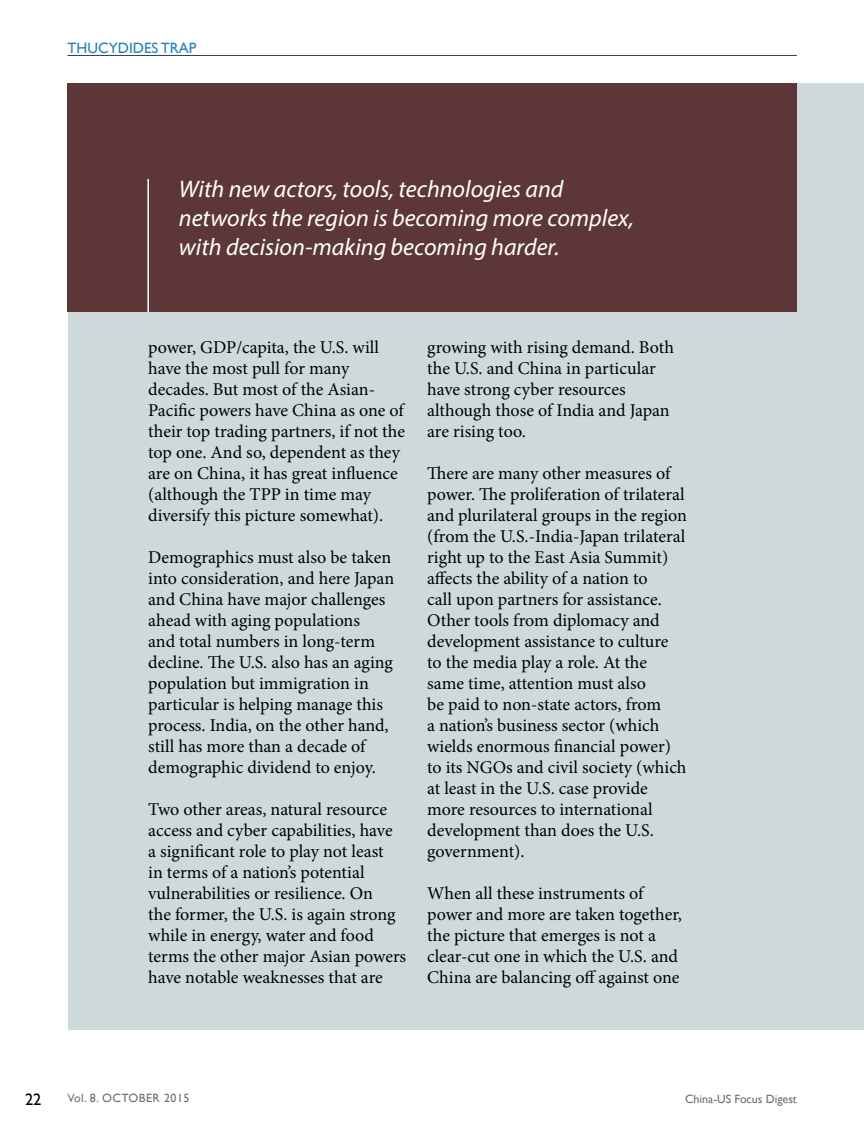
<style>
.page{position:relative;width:864px;height:1134px;background:#fff}
.page>*{position:absolute;margin:0;border:0;box-sizing:border-box;transform-origin:0 0}
.t1{font:italic 24px/28.8px "Myriad Pro";color:#fff}
.t2{font:18px/21px "Minion Pro";letter-spacing:-.005em;color:#000}
.t3{font:16.5px "Gill Sans";color:#000}
.t4{font:15px "Gill Sans";color:#2980b9}
.t5{font:12px "Gill Sans";color:#6d6e71}
.t6{font:12px "Gill Sans";letter-spacing:.04em;color:#6d6e71}
</style>
<div class="page">
<hr style="left:68px;top:55px;width:729px;height:1px;background:#2c3e50">
<div style="left:68px;top:83px;width:796px;height:946px;background:#cfd9dc"></div>
<div style="left:68px;top:83px;width:729px;height:229px;background:#5d3737"></div>
<hr style="left:147px;top:179px;width:2px;height:133px;background:#fff">
<p class="t4" style="left:68px;top:39px;width:130px">THUCYDIDES TRAP</p>
<h1 class="t1" style="left:179px;top:174px;width:456px">With new actors, tools, technologies and networks the region is becoming more complex, with decision-making becoming harder.</h1>
<p class="t2" style="left:148px;top:336px;width:258px">power, GDP/capita, the U.S. will have the most pull for many decades. But most of the Asian-<br>Pacific powers have China as one of their top trading partners, if not the top one. And so, dependent as they are on China, it has great influence (although the TPP in time may diversify this picture somewhat).</p>
<p class="t2" style="left:148px;top:547px;width:248px">Demographics must also be taken into consideration, and here Japan and China have major challenges ahead with aging populations<br>and total numbers in long-term decline. The U.S. also has an aging population but immigration in particular is helping manage this process. India, on the other hand, still has more than a decade of demographic dividend to enjoy.</p>
<p class="t2" style="left:148px;top:799px;width:259px">Two other areas, natural resource access and cyber capabilities, have<br>a significant role to play not least<br>in terms of a nation’s potential vulnerabilities or resilience. On<br>the former, the U.S. is again strong while in energy, water and food terms the other major Asian powers have notable weaknesses that are</p>
<p class="t2" style="left:427px;top:337px;width:248px">growing with rising demand. Both the U.S. and China in particular have strong cyber resources although those of India and Japan are rising too.</p>
<p class="t2" style="left:427px;top:463px;width:261px">There are many other measures of power. The proliferation of trilateral and plurilateral groups in the region (from the U.S.-India-Japan trilateral right up to the East Asia Summit) affects the ability of a nation to<br>call upon partners for assistance.<br>Other tools from diplomacy and development assistance to culture to the media play a role. At the same time, attention must also<br>be paid to non-state actors, from<br>a nation’s business sector (which wields enormous financial power) to its NGOs and civil society (which at least in the U.S. case provide more resources to international development than does the U.S. government).</p>
<p class="t2" style="left:427px;top:883px;width:256px">When all these instruments of power and more are taken together, the picture that emerges is not a clear-cut one in which the U.S. and China are balancing off against one</p>
<p class="t3" style="left:25px;top:1090px;width:18px">22</p>
<p class="t6" style="left:68px;top:1091px;width:124px">Vol. 8. OCTOBER 2015</p>
<p class="t5" style="left:685px;top:1092px;width:113px">China-US Focus Digest</p>
</div>
